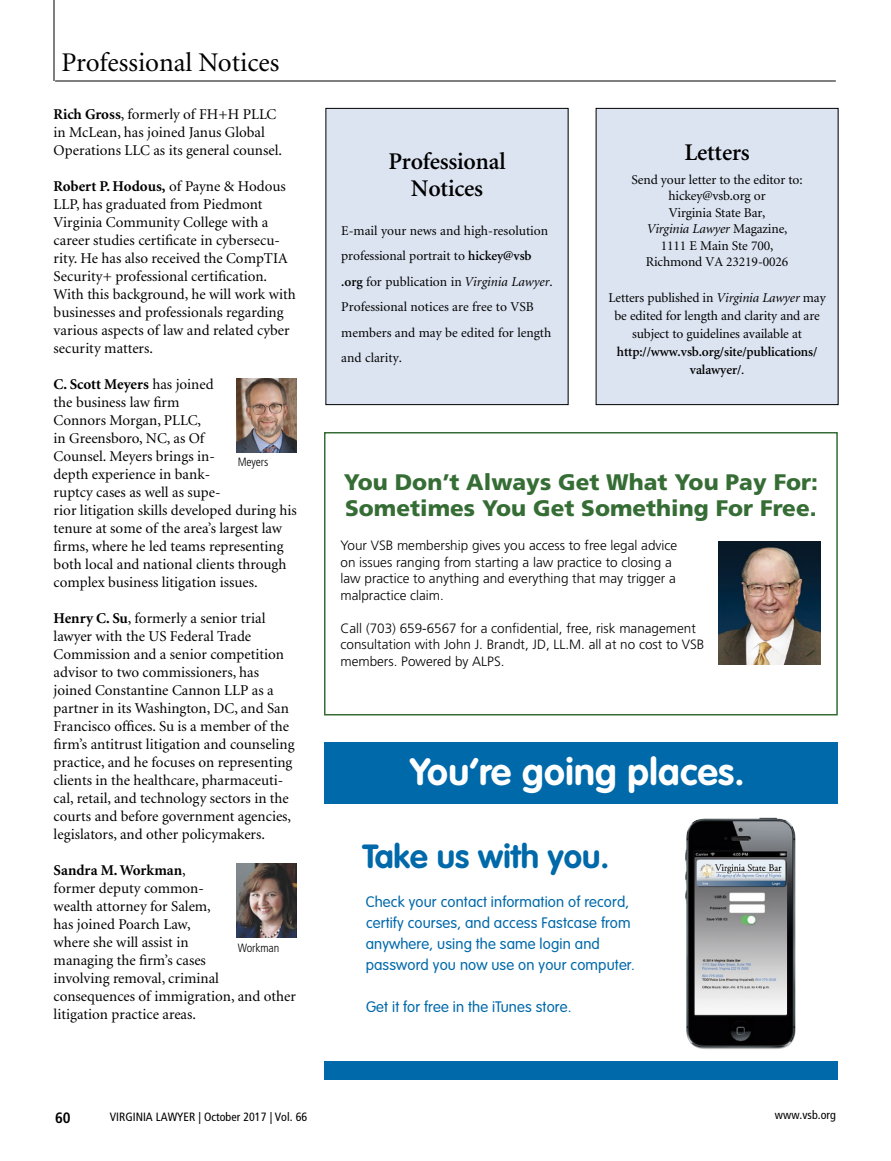
<style>
.page{position:relative;width:891px;height:1161px;background:#fff}
.page>*{position:absolute;margin:0;border:0;box-sizing:border-box;transform-origin:0 0}
.t1{font:700 37.5px "VAG Rounded Std";letter-spacing:.01em;color:#fff}
.t2{font:700 33px "VAG Rounded Std";color:#0069aa}
.t3{font:27px "Minion";color:#000}
.Minion_body_text_1{font:600 24px "Minion";letter-spacing:-.01em;color:#000}
.t4{font:900 22.5px "Frutiger";color:#366d35}
.t5{font:15px/18px "Minion";color:#000}
.t6{font:300 15px/21px "VAG Rounded Std";letter-spacing:.01em;color:#0069aa}
.Page_number{font:700 condensed 15px "Frutiger";color:#000}
.Minion_body_text_1-2{font:13.5px/25.5px "Minion";letter-spacing:-.01em;color:#000}
.t7{font:300 13.5px/16.5px "Frutiger";color:#000}
.Minion_body_text_1-3{font:600 13.5px/18px "Minion";letter-spacing:-.01em;color:#000;text-align:center}
.Minion_body_text_1-4{font:italic 13.5px "Minion";letter-spacing:-.01em;color:#000}
.t8{font:condensed 12px "Frutiger";color:#000}
.Frutiger_caption{font:300 condensed 12px "Frutiger";letter-spacing:-.01em;color:#000}
.s1{font-weight:700}
.s2{font-weight:600}
.s3{font-style:italic}
.s4{font-style:normal}
.s5{font-weight:400}
</style>
<div class="page">
<hr style="left:55px;top:81px;width:781px;height:1px;background:#000">
<hr style="left:54px;top:0;width:1px;height:81px;background:#000">
<img style="left:236px;top:378px;width:61px;height:74px">
<img style="left:236px;top:863px;width:61px;height:75px">
<div style="left:326px;top:108px;width:242px;height:297px;background:#dce4f1"></div>
<div style="left:326px;top:108px;width:243px;height:297px;border:1px solid #000"></div>
<div style="left:596px;top:108px;width:242px;height:297px;background:#dce4f1"></div>
<div style="left:596px;top:108px;width:242px;height:297px;border:1px solid #000"></div>
<div style="left:324px;top:742px;width:514px;height:62px;background:#0069aa"></div>
<div style="left:324px;top:1062px;width:514px;height:18px;background:#0069aa"></div>
<img style="left:685px;top:817px;width:111px;height:232px">
<img style="left:695px;top:857px;width:91px;height:157px">
<div style="left:324px;top:432px;width:514px;height:284px;border:2px solid #366d35"></div>
<img style="left:719px;top:542px;width:102px;height:123px">
<p class="t3" style="left:62px;top:49px;width:219px">Professional Notices</p>
<p class="t5" style="left:54px;top:106px;width:230px"><span class="s1">Rich Gross</span>, formerly of FH+H PLLC in McLean, has joined Janus Global<br>Operations LLC as its general counsel.</p>
<p class="t5" style="left:54px;top:178px;width:244px"><span class="s1">Robert P. Hodous,</span> of Payne &amp; Hodous LLP, has graduated from Piedmont Virginia Community College with a career studies certificate in cybersecu&shy;rity. He has also received the CompTIA Security+ professional certification.<br>With this background, he will work with businesses and professionals regarding various aspects of law and related cyber security matters.</p>
<p class="t5" style="left:54px;top:376px;width:245px"><span class="s1">C. Scott Meyers</span> has joined<br>the business law firm<br>Connors Morgan, PLLC,<br>in Greensboro, NC, as Of<br>Counsel. Meyers brings in-<br>depth experience in bank-<br>ruptcy cases as well as supe-<br>rior litigation skills developed during his tenure at some of the area’s largest law firms, where he led teams representing both local and national clients through complex business litigation issues.</p>
<p class="t5" style="left:54px;top:610px;width:242px"><span class="s1">Henry C. Su</span>, formerly a senior trial lawyer with the US Federal Trade Commission and a senior competition advisor to two commissioners, has joined Constantine Cannon LLP as a partner in its Washington, DC, and San Francisco offices. Su is a member of the firm’s antitrust litigation and counseling practice, and he focuses on representing clients in the healthcare, pharmaceuti&shy;cal, retail, and technology sectors in the courts and before government agencies, legislators, and other policymakers.</p>
<p class="t5" style="left:54px;top:862px;width:244px"><span class="s1">Sandra M. Workman</span>,<br>former deputy common-<br>wealth attorney for Salem,<br>has joined Poarch Law,<br>where she will assist in<br>managing the firm’s cases<br>involving removal, criminal consequences of immigration, and other litigation practice areas.</p>
<p class="Frutiger_caption" style="left:238px;top:455px;width:32px">Meyers</p>
<p class="Frutiger_caption" style="left:238px;top:941px;width:43px">Workman</p>
<p class="Minion_body_text_1" style="left:388px;top:149px;width:119px">Professional</p>
<p class="Minion_body_text_1" style="left:411px;top:176px;width:74px">Notices</p>
<p class="Minion_body_text_1-2" style="left:341px;top:218px;width:213px">E-mail your news and high-resolution professional portrait to <span class="s2">hickey@vsb .org</span> for publication in <span class="s3">Virginia Lawyer</span>.<br>Professional notices are free to VSB members and may be edited for length and clarity.</p>
<p class="Minion_body_text_1" style="left:684px;top:140px;width:67px">Letters</p>
<p class="Minion_body_text_1-2" style="left:632px;top:167px;width:173px">Send your letter to the editor to:</p>
<p class="Minion_body_text_1-2" style="left:669px;top:184px;width:99px">hickey@vsb.org or</p>
<p class="Minion_body_text_1-2" style="left:669px;top:200px;width:98px">Virginia State Bar,</p>
<p class="Minion_body_text_1-4" style="left:647px;top:222px;width:142px">Virginia Lawyer <span class="s4">Magazine,</span></p>
<p class="Minion_body_text_1-2" style="left:661px;top:233px;width:114px">1111 E Main Ste 700,</p>
<p class="Minion_body_text_1-2" style="left:646px;top:250px;width:144px">Richmond VA 23219-0026</p>
<p class="Minion_body_text_1-2" style="left:608px;top:289px;width:219px;line-height:18px;text-align:center">Letters published in <span class="s3">Virginia Lawyer</span> may be edited for length and clarity and are subject to guidelines available at</p>
<p class="Minion_body_text_1-3" style="left:617px;top:343px;width:202px">http://www.vsb.org/site/publications/ valawyer/<span class="s5">.</span></p>
<p class="t4" style="left:344px;top:469px;width:476px">You Don’t Always Get What You Pay For:</p>
<p class="t4" style="left:345px;top:494px;width:473px">Sometimes You Get Something For Free.</p>
<p class="t7" style="left:340px;top:537px;width:338px">Your VSB membership gives you access to free legal advice on issues ranging from starting a law practice to closing a law practice to anything and everything that may trigger a malpractice claim.</p>
<p class="t7" style="left:340px;top:620px;width:365px">Call (703) 659-6567 for a confidential, free, risk management consultation with John J. Brandt, JD, LL.M. all at no cost to VSB members. Powered by ALPS.</p>
<p class="t1" style="left:410px;top:750px;width:336px">You’re going places.</p>
<p class="t2" style="left:362px;top:837px;width:248px">Take us with you.</p>
<p class="t6" style="left:366px;top:892px;width:271px">Check your contact information of record, certify courses, and access Fastcase from anywhere, using the same login and password you now use on your computer.</p>
<p class="t6" style="left:366px;top:997px;width:207px">Get it for free in the iTunes store.</p>
<p class="Page_number" style="left:55px;top:1108px;width:17px">60</p>
<p class="t8" style="left:110px;top:1110px;width:199px">VIRGINIA LAWYER | October 2017 | Vol. 66</p>
<p class="t8" style="left:775px;top:1107px;width:62px">www.vsb.org</p>
</div>
